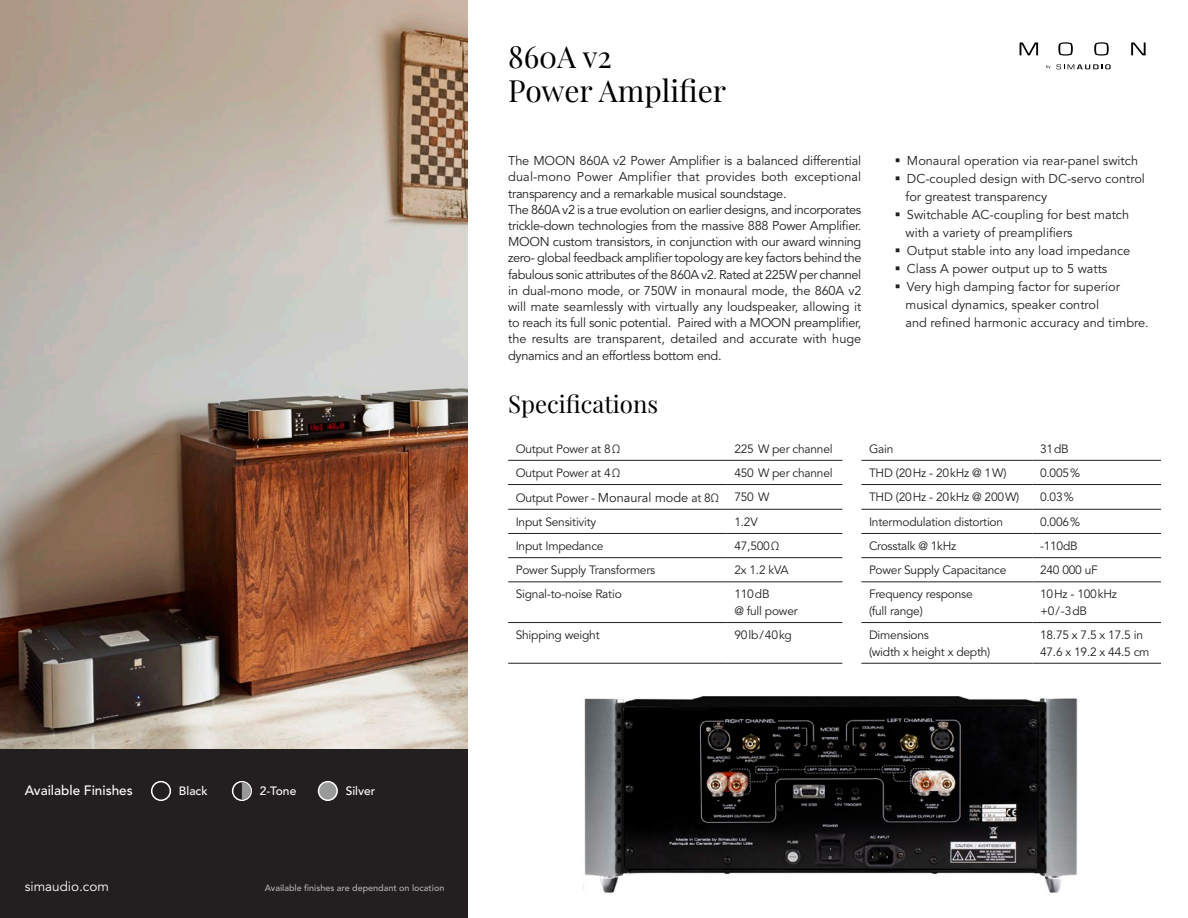
<style>
.page{position:relative;width:1188px;height:918px;background:#fff}
.page>*{position:absolute;margin:0;border:0;box-sizing:border-box;transform-origin:0 0}
.t1{font:30px "Playfair Display";color:#000}
.t2{font:24px "Playfair Display";color:#000}
.t3{font:500 13.5px "Avenir LT Std";color:#fff}
.t4{font:13.5px "Avenir LT Std";color:#fff}
._1st_Paragraph{font:12.75px/16.2px "Avenir LT Std";color:#231f20}
.Spec_Table{font:12px/16.5px "Avenir LT Std";letter-spacing:-.02em;color:#231f20}
.t5{font:500 12px "Avenir LT Std";color:#fff}
.t6{font:500 9px "Avenir LT Std";color:#fff}
.s1{font-size:12.75px}
</style>
<div class="page">
<img style="left:0;top:0;width:468px;height:749px">
<div style="left:0;top:749px;width:468px;height:169px;background:#231f20"></div>
<svg style="left:1058px;top:42px;width:15px;height:14px"></svg>
<svg style="left:1094px;top:42px;width:15px;height:14px"></svg>
<svg style="left:1046px;top:65px;width:4px;height:4px"></svg>
<svg style="left:1056px;top:64px;width:55px;height:5px"></svg>
<svg style="left:1020px;top:42px;width:18px;height:13px"></svg>
<svg style="left:1131px;top:42px;width:15px;height:13px"></svg>
<img style="left:583px;top:696px;width:495px;height:197px">
<hr style="left:508px;top:460px;width:219px;height:1px;background:#231f20">
<hr style="left:727px;top:460px;width:115px;height:1px;background:#231f20">
<hr style="left:508px;top:509px;width:219px;height:1px;background:#231f20">
<hr style="left:727px;top:509px;width:115px;height:1px;background:#231f20">
<hr style="left:508px;top:533px;width:219px;height:1px;background:#231f20">
<hr style="left:727px;top:533px;width:115px;height:1px;background:#231f20">
<hr style="left:508px;top:557px;width:219px;height:1px;background:#231f20">
<hr style="left:727px;top:557px;width:115px;height:1px;background:#231f20">
<hr style="left:508px;top:582px;width:219px;height:1px;background:#231f20">
<hr style="left:727px;top:582px;width:115px;height:1px;background:#231f20">
<hr style="left:508px;top:622px;width:219px;height:1px;background:#231f20">
<hr style="left:727px;top:622px;width:115px;height:1px;background:#231f20">
<hr style="left:508px;top:663px;width:219px;height:1px;background:#231f20">
<hr style="left:727px;top:663px;width:115px;height:1px;background:#231f20">
<hr style="left:508px;top:484px;width:219px;height:1px;background:#231f20">
<hr style="left:727px;top:484px;width:115px;height:1px;background:#231f20">
<hr style="left:861px;top:484px;width:171px;height:1px;background:#231f20">
<hr style="left:1032px;top:484px;width:129px;height:1px;background:#231f20">
<hr style="left:861px;top:509px;width:171px;height:1px;background:#231f20">
<hr style="left:1032px;top:509px;width:129px;height:1px;background:#231f20">
<hr style="left:861px;top:533px;width:171px;height:1px;background:#231f20">
<hr style="left:1032px;top:533px;width:129px;height:1px;background:#231f20">
<hr style="left:861px;top:557px;width:171px;height:1px;background:#231f20">
<hr style="left:1032px;top:557px;width:129px;height:1px;background:#231f20">
<hr style="left:861px;top:582px;width:171px;height:1px;background:#231f20">
<hr style="left:1032px;top:582px;width:129px;height:1px;background:#231f20">
<hr style="left:861px;top:622px;width:171px;height:1px;background:#231f20">
<hr style="left:1032px;top:622px;width:129px;height:1px;background:#231f20">
<hr style="left:861px;top:663px;width:171px;height:1px;background:#231f20">
<hr style="left:1032px;top:663px;width:129px;height:1px;background:#231f20">
<hr style="left:861px;top:460px;width:171px;height:1px;background:#231f20">
<hr style="left:1032px;top:460px;width:129px;height:1px;background:#231f20">
<div style="left:151px;top:781px;width:20px;height:20px;border:2px solid #fff;border-radius:50%"></div>
<div style="left:319px;top:782px;width:18px;height:18px;background:#989999;border-radius:50%"></div>
<div style="left:318px;top:781px;width:20px;height:20px;border:2px solid #fff;border-radius:50%"></div>
<div style="left:232px;top:781px;width:20px;height:20px;border:2px solid #fff;border-radius:50%"></div>
<svg style="left:242px;top:782px;width:9px;height:17px"></svg>
<p class="t3" style="left:25px;top:783px;width:109px">Available Finishes</p>
<p class="t5" style="left:179px;top:784px;width:30px">Black</p>
<p class="t5" style="left:260px;top:784px;width:38px">2-Tone</p>
<p class="t5" style="left:346px;top:784px;width:31px">Silver</p>
<p class="t4" style="left:25px;top:879px;width:86px">simaudio.com</p>
<p class="t6" style="left:265px;top:883px;width:181px">Available finishes are dependant on location</p>
<p class="t1" style="left:508px;top:33px;width:105px">860A v2</p>
<p class="t1" style="left:508px;top:68px;width:220px">Power Amplifier</p>
<p class="_1st_Paragraph" style="left:508px;top:153px;width:355px;text-align:justify">The MOON 860A v2 Power Amplifier is a balanced differential dual-mono Power Amplifier that provides both exceptional transparency and a remarkable musical soundstage.</p>
<p class="_1st_Paragraph" style="left:508px;top:202px;width:355px;text-align:justify">The 860A v2 is a true evolution on earlier designs, and incorporates trickle-down technologies from the massive 888 Power Amplifier.<br>MOON custom transistors, in conjunction with our award winning zero- global feedback amplifier topology are key factors behind the fabulous sonic attributes of the 860A v2. Rated at 225W per channel in dual-mono mode, or 750W in monaural mode, the 860A v2 will mate seamlessly with virtually any loudspeaker, allowing it to reach its full sonic potential. Paired with a MOON preamplifier, the results are transparent, detailed and accurate with huge dynamics and an effortless bottom end.</p>
<p class="t2" style="left:508px;top:385px;width:151px">Specifications</p>
<p class="_1st_Paragraph" style="left:907px;top:153px;width:233px">Monaural operation via rear-panel switch</p>
<p class="_1st_Paragraph" style="left:906px;top:170px;width:241px;line-height:18px">DC-coupled design with DC-servo control for greatest transparency</p>
<p class="_1st_Paragraph" style="left:906px;top:206px;width:225px;line-height:18px">Switchable AC-coupling for best match with a variety of preamplifiers</p>
<p class="_1st_Paragraph" style="left:907px;top:243px;width:225px">Output stable into any load impedance</p>
<p class="_1st_Paragraph" style="left:907px;top:261px;width:202px">Class A power output up to 5 watts</p>
<p class="_1st_Paragraph" style="left:906px;top:278px;width:245px;line-height:18px">Very high damping factor for superior musical dynamics, speaker control<br>and refined harmonic accuracy and timbre.</p>
<p class="Spec_Table" style="left:516px;top:441px;width:106px">Output Power at 8Ω</p>
<p class="Spec_Table" style="left:734px;top:441px;width:100px">225 W per channel</p>
<p class="Spec_Table" style="left:869px;top:441px;width:26px">Gain</p>
<p class="Spec_Table" style="left:1040px;top:441px;width:30px">31dB</p>
<p class="Spec_Table" style="left:516px;top:465px;width:106px">Output Power at 4Ω</p>
<p class="Spec_Table" style="left:734px;top:465px;width:100px">450 W per channel</p>
<p class="Spec_Table" style="left:869px;top:465px;width:139px">THD (20Hz - 20kHz @ 1W)</p>
<p class="Spec_Table" style="left:1040px;top:465px;width:42px">0.005%</p>
<p class="Spec_Table" style="left:516px;top:490px;width:205px">Output Power - <span class="s1">Monaural mode</span> at 8Ω</p>
<p class="Spec_Table" style="left:734px;top:489px;width:36px">750 W</p>
<p class="Spec_Table" style="left:869px;top:489px;width:152px">THD (20Hz - 20kHz @ 200W)</p>
<p class="Spec_Table" style="left:1040px;top:489px;width:35px">0.03%</p>
<p class="Spec_Table" style="left:516px;top:514px;width:82px">Input Sensitivity</p>
<p class="Spec_Table" style="left:734px;top:514px;width:25px">1.2V</p>
<p class="Spec_Table" style="left:869px;top:514px;width:136px">Intermodulation distortion</p>
<p class="Spec_Table" style="left:1040px;top:514px;width:42px">0.006%</p>
<p class="Spec_Table" style="left:516px;top:538px;width:89px">Input Impedance</p>
<p class="Spec_Table" style="left:734px;top:538px;width:47px">47,500Ω</p>
<p class="Spec_Table" style="left:869px;top:538px;width:89px">Crosstalk @ 1kHz</p>
<p class="Spec_Table" style="left:1040px;top:538px;width:39px">-110dB</p>
<p class="Spec_Table" style="left:516px;top:562px;width:141px">Power Supply Transformers</p>
<p class="Spec_Table" style="left:734px;top:562px;width:56px">2x 1.2 kVA</p>
<p class="Spec_Table" style="left:869px;top:562px;width:139px">Power Supply Capacitance</p>
<p class="Spec_Table" style="left:1040px;top:562px;width:59px">240 000 uF</p>
<p class="Spec_Table" style="left:516px;top:586px;width:108px">Signal-to-noise Ratio</p>
<p class="Spec_Table" style="left:734px;top:586px;width:65px">110dB<br>@ full power</p>
<p class="Spec_Table" style="left:869px;top:586px;width:105px">Frequency response (full range)</p>
<p class="Spec_Table" style="left:1040px;top:586px;width:79px">10Hz - 100kHz +0/-3dB</p>
<p class="Spec_Table" style="left:516px;top:627px;width:85px">Shipping weight</p>
<p class="Spec_Table" style="left:734px;top:627px;width:59px">90lb/40kg</p>
<p class="Spec_Table" style="left:869px;top:627px;width:123px">Dimensions<br>(width x height x depth)</p>
<p class="Spec_Table" style="left:1040px;top:627px;width:111px">18.75 x 7.5 x 17.5 in<br>47.6 x 19.2 x 44.5 cm</p>
</div>
